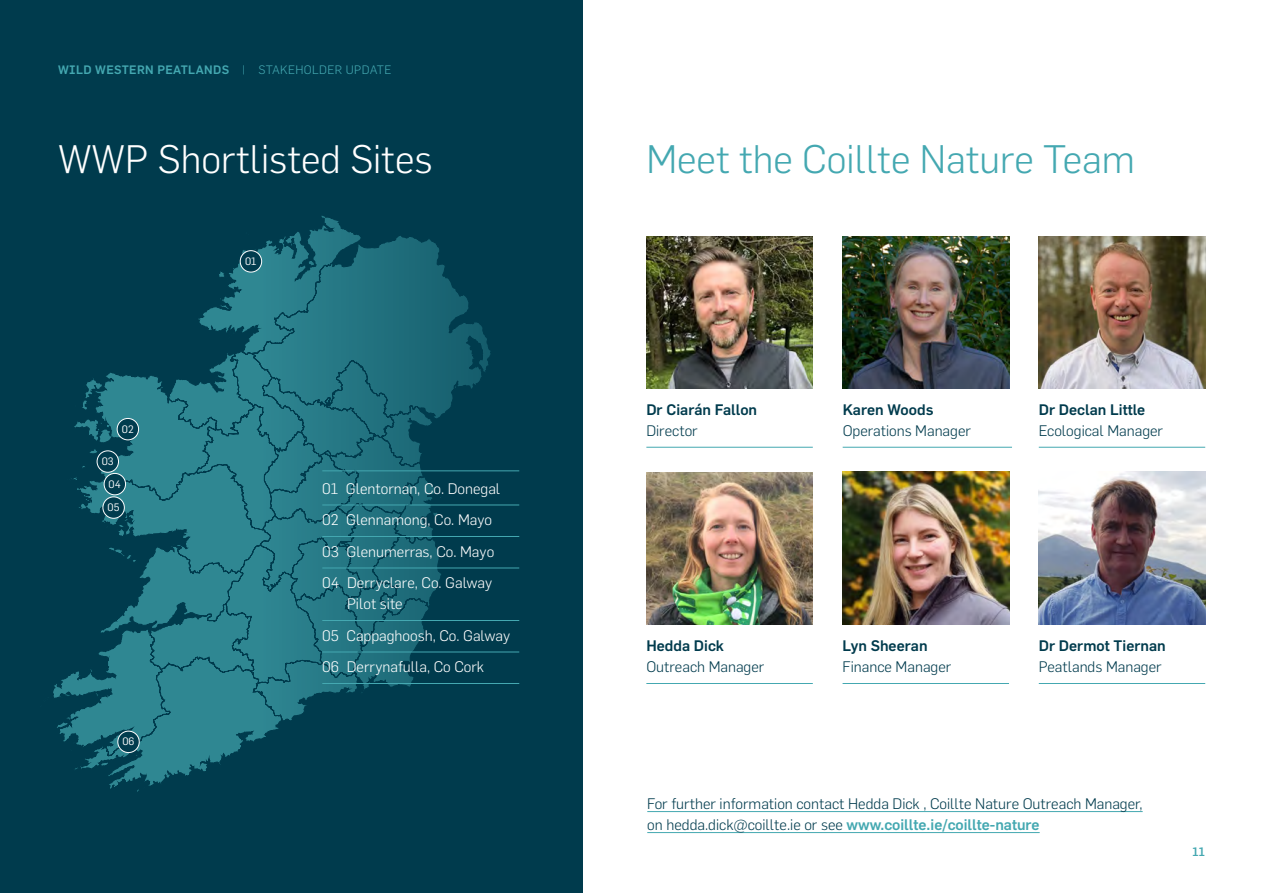
<style>
.page{position:relative;width:1263px;height:893px;background:#fff}
.page>*{position:absolute;margin:0;border:0;box-sizing:border-box;transform-origin:0 0}
.t1{font:300 39px "Flama";color:#44a8b1}
.t2{font:300 39px "Flama";color:#fff}
.t3{font:300 15px/21px "Flama";color:#003b4d}
.t4{font:300 15px/31.5px "Flama";color:#fff}
.t5{font:500 15px "Flama";color:#003b4d}
.t6{font:500 12px "Flama";letter-spacing:.03em;color:#44a8b1}
.t7{font:10.5px/22.5px "Flama";color:#fff}
.s1{font-weight:300}
.s2{font-weight:500;color:#44a8b1}
</style>
<div class="page">
<div style="left:0;top:0;width:582px;height:893px;background:#003b4d"></div>
<svg style="left:53px;top:216px;width:439px;height:576px"></svg>
<div style="left:240px;top:251px;width:22px;height:21px;background:#013c4e;border-radius:50%"></div>
<div style="left:240px;top:250px;width:22px;height:23px;border:1px solid #fff;border-radius:50%"></div>
<div style="left:117px;top:418px;width:22px;height:22px;background:#013c4e;border-radius:50%"></div>
<div style="left:117px;top:418px;width:22px;height:22px;border:1px solid #fff;border-radius:50%"></div>
<div style="left:118px;top:731px;width:21px;height:22px;background:#013c4e;border-radius:50%"></div>
<div style="left:117px;top:731px;width:23px;height:22px;border:1px solid #fff;border-radius:50%"></div>
<div style="left:97px;top:451px;width:22px;height:21px;background:#013c4e;border-radius:50%"></div>
<div style="left:97px;top:450px;width:22px;height:23px;border:1px solid #fff;border-radius:50%"></div>
<div style="left:104px;top:473px;width:22px;height:22px;background:#013c4e;border-radius:50%"></div>
<div style="left:104px;top:473px;width:22px;height:22px;border:1px solid #fff;border-radius:50%"></div>
<div style="left:103px;top:497px;width:21px;height:21px;background:#013c4e;border-radius:50%"></div>
<div style="left:102px;top:496px;width:23px;height:23px;border:1px solid #fff;border-radius:50%"></div>
<hr style="left:322px;top:471px;width:197px;height:1px;background:#44a8b1">
<hr style="left:322px;top:505px;width:197px;height:1px;background:#44a8b1">
<hr style="left:322px;top:536px;width:197px;height:1px;background:#44a8b1">
<hr style="left:322px;top:568px;width:197px;height:1px;background:#44a8b1">
<hr style="left:322px;top:620px;width:197px;height:1px;background:#44a8b1">
<hr style="left:322px;top:652px;width:197px;height:1px;background:#44a8b1">
<hr style="left:322px;top:683px;width:197px;height:1px;background:#44a8b1">
<img style="left:646px;top:236px;width:167px;height:153px">
<hr style="left:646px;top:447px;width:167px;height:1px;background:#44a8b1">
<img style="left:842px;top:236px;width:167px;height:153px">
<hr style="left:843px;top:447px;width:169px;height:1px;background:#44a8b1">
<img style="left:1039px;top:236px;width:166px;height:153px">
<hr style="left:1039px;top:447px;width:166px;height:1px;background:#44a8b1">
<img style="left:646px;top:472px;width:167px;height:153px">
<img style="left:1039px;top:472px;width:166px;height:152px">
<hr style="left:646px;top:683px;width:167px;height:1px;background:#44a8b1">
<hr style="left:842px;top:683px;width:167px;height:1px;background:#44a8b1">
<hr style="left:1039px;top:683px;width:166px;height:1px;background:#44a8b1">
<img style="left:842px;top:472px;width:167px;height:152px">
<hr style="left:647px;top:811px;width:496px;height:1px;background:#44a8b1">
<hr style="left:647px;top:832px;width:393px;height:1px;background:#44a8b1">
<p class="t6" style="left:58px;top:62px;width:335px">WILD WESTERN PEATLANDS <span class="s1">| STAKEHOLDER UPDATE</span></p>
<h1 class="t2" style="left:58px;top:137px;width:376px">WWP Shortlisted Sites</h1>
<p class="t7" style="left:122px;top:417px;width:13px">02</p>
<p class="t7" style="left:109px;top:450px;width:14px;text-indent:-7px">03<br>04</p>
<p class="t7" style="left:108px;top:496px;width:13px">05</p>
<p class="t7" style="left:122px;top:730px;width:14px">06</p>
<p class="t7" style="left:245px;top:250px;width:13px">01</p>
<p class="t4" style="left:322px;top:472px;width:180px">01 Glentornan, Co. Donegal<br>02 Glennamong, Co. Mayo<br>03 Glenumerras, Co. Mayo<br>04 Derryclare, Co. Galway</p>
<p class="t4" style="left:322px;top:588px;width:189px;text-indent:25px">Pilot site<br>05 Cappaghoosh, Co. Galway<br>06 Derrynafulla, Co Cork</p>
<h1 class="t1" style="left:646px;top:137px;width:490px">Meet the Coillte Nature Team</h1>
<p class="t5" style="left:646px;top:400px;width:112px">Dr Ciarán Fallon</p>
<p class="t3" style="left:646px;top:420px;width:53px">Director</p>
<p class="t5" style="left:843px;top:400px;width:92px">Karen Woods</p>
<p class="t3" style="left:843px;top:420px;width:130px">Operations Manager</p>
<p class="t5" style="left:1039px;top:400px;width:108px">Dr Declan Little</p>
<p class="t3" style="left:1039px;top:420px;width:126px">Ecological Manager</p>
<p class="t5" style="left:646px;top:637px;width:79px">Hedda Dick</p>
<p class="t3" style="left:646px;top:656px;width:119px">Outreach Manager</p>
<p class="t5" style="left:842px;top:637px;width:86px">Lyn Sheeran</p>
<p class="t3" style="left:842px;top:656px;width:110px">Finance Manager</p>
<p class="t5" style="left:1039px;top:637px;width:128px">Dr Dermot Tiernan</p>
<p class="t3" style="left:1039px;top:656px;width:124px">Peatlands Manager</p>
<p class="t3" style="left:647px;top:792px;width:497px">For further information contact Hedda Dick , Coillte Nature Outreach Manager, on hedda.dick@coillte.ie or see <span class="s2">www.coillte.ie/coillte-nature</span></p>
<p class="t6" style="left:1192px;top:844px;width:14px">11</p>
</div>
